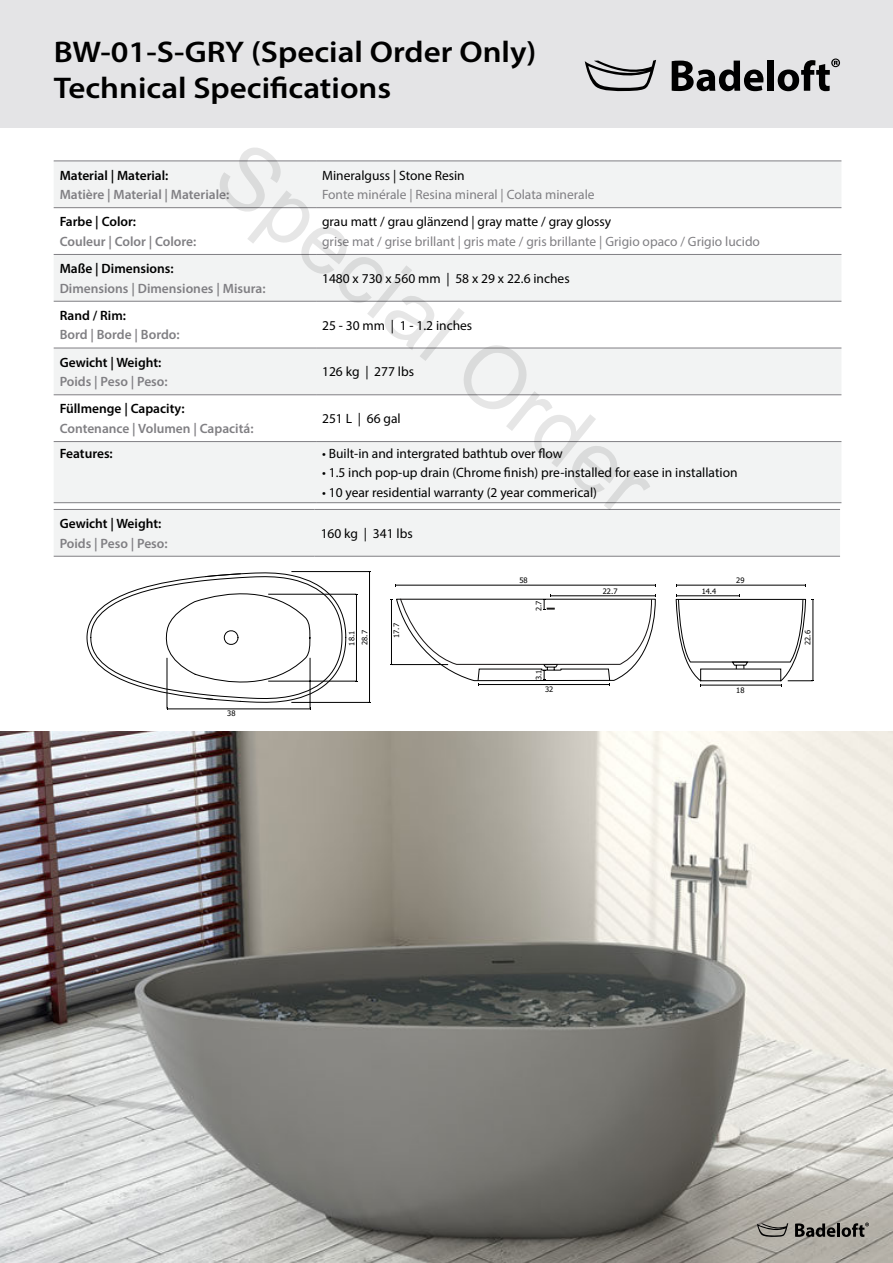
<style>
.page{position:relative;width:893px;height:1263px;background:#fff}
.page>*{position:absolute;margin:0;border:0;box-sizing:border-box;transform-origin:0 0}
.t1{font:87px "Arial";color:#000}
.t2{font:600 30px "Myriad Pro";color:#000;scale:1.1 1}
.t3{font:13.5px "Myriad Pro";color:#000}
.t4{font:600 13.5px "Myriad Pro";color:#807f83}
.t5{font:600 13.5px "Myriad Pro";color:#000}
.t6{font:13.5px "Myriad Pro";color:#807f83}
.t7{font:7.5px "Tahoma";color:#000}
</style>
<div class="page">
<div style="left:0;top:0;width:893px;height:128px;background:#e4e4e6"></div>
<svg style="left:672px;top:61px;width:91px;height:30px"></svg>
<div style="left:767px;top:61px;width:7px;height:30px;background:#000"></div>
<svg style="left:778px;top:59px;width:62px;height:32px"></svg>
<svg style="left:585px;top:60px;width:71px;height:31px"></svg>
<img style="left:0;top:731px;width:893px;height:532px">
<div style="left:54px;top:162px;width:787px;height:45px;background:#f2f3f3"></div>
<svg style="left:54px;top:255px;width:787px;height:247px;fill:#f2f3f3"></svg>
<hr style="left:54px;top:161px;width:262px;height:1px;background:#807f83">
<hr style="left:316px;top:161px;width:525px;height:1px;background:#807f83">
<hr style="left:54px;top:207px;width:262px;height:1px;background:#807f83">
<hr style="left:316px;top:207px;width:525px;height:1px;background:#807f83">
<hr style="left:54px;top:254px;width:262px;height:1px;background:#807f83">
<hr style="left:316px;top:254px;width:525px;height:1px;background:#807f83">
<hr style="left:54px;top:301px;width:262px;height:1px;background:#807f83">
<hr style="left:316px;top:301px;width:525px;height:1px;background:#807f83">
<hr style="left:54px;top:348px;width:262px;height:1px;background:#807f83">
<hr style="left:316px;top:348px;width:525px;height:1px;background:#807f83">
<hr style="left:54px;top:394px;width:262px;height:1px;background:#807f83">
<hr style="left:316px;top:394px;width:525px;height:1px;background:#807f83">
<hr style="left:54px;top:441px;width:262px;height:1px;background:#807f83">
<hr style="left:316px;top:441px;width:525px;height:1px;background:#807f83">
<hr style="left:54px;top:502px;width:262px;height:1px;background:#807f83">
<hr style="left:316px;top:502px;width:525px;height:1px;background:#807f83">
<div style="left:54px;top:510px;width:786px;height:46px;background:#f2f3f3"></div>
<hr style="left:54px;top:509px;width:261px;height:1px;background:#807f83">
<hr style="left:315px;top:509px;width:525px;height:1px;background:#807f83">
<hr style="left:54px;top:556px;width:261px;height:1px;background:#807f83">
<hr style="left:315px;top:556px;width:525px;height:1px;background:#807f83">
<svg style="left:795px;top:1223px;width:40px;height:14px"></svg>
<hr style="left:837px;top:1223px;width:3px;height:14px;background:#000">
<svg style="left:842px;top:1222px;width:27px;height:15px"></svg>
<svg style="left:757px;top:1223px;width:31px;height:14px"></svg>
<svg style="left:675px;top:584px;width:139px;height:102px"></svg>
<hr style="left:396px;top:585px;width:259px;height:1px;background:#000">
<svg style="left:390px;top:594px;width:266px;height:92px"></svg>
<hr style="left:291px;top:571px;width:79px;height:1px;background:#000">
<hr style="left:369px;top:571px;width:1px;height:131px;background:#000">
<hr style="left:268px;top:594px;width:88px;height:1px;background:#000">
<hr style="left:356px;top:594px;width:1px;height:87px;background:#000">
<hr style="left:291px;top:702px;width:78px;height:1px;background:#000">
<hr style="left:268px;top:681px;width:88px;height:1px;background:#000">
<svg style="left:87px;top:571px;width:259px;height:139px"></svg>
<p class="t2" style="left:54px;top:32px;width:440px">BW-01-S-GRY (Special Order Only)</p>
<p class="t2" style="left:54px;top:68px;width:308px">Technical Specifications</p>
<h1 class="t1" style="left:264px;top:117px;width:533px;rotate:39deg">Special Order</h1>
<p class="t5" style="left:60px;top:166px;width:110px">Material | Material:</p>
<p class="t4" style="left:60px;top:186px;width:171px">Matière | Material | Materiale:</p>
<p class="t3" style="left:322px;top:167px;width:144px">Mineralguss | Stone Resin</p>
<p class="t6" style="left:322px;top:186px;width:274px">Fonte minérale | Resina mineral | Colata minerale</p>
<p class="t5" style="left:60px;top:213px;width:78px">Farbe | Color:</p>
<p class="t4" style="left:60px;top:233px;width:138px">Couleur | Color | Colore:</p>
<p class="t3" style="left:322px;top:214px;width:291px">grau matt / grau glänzend | gray matte / gray glossy</p>
<p class="t6" style="left:322px;top:233px;width:439px">grise mat / grise brillant | gris mate / gris brillante | Grigio opaco / Grigio lucido</p>
<p class="t5" style="left:60px;top:260px;width:116px">Maße | Dimensions:</p>
<p class="t4" style="left:60px;top:280px;width:207px">Dimensions | Dimensiones | Misura:</p>
<p class="t3" style="left:322px;top:270px;width:249px">1480 x 730 x 560 mm | 58 x 29 x 22.6 inches</p>
<p class="t5" style="left:60px;top:307px;width:68px">Rand / Rim:</p>
<p class="t4" style="left:60px;top:326px;width:121px">Bord | Borde | Bordo:</p>
<p class="t3" style="left:322px;top:317px;width:152px">25 - 30 mm | 1 - 1.2 inches</p>
<p class="t5" style="left:60px;top:354px;width:103px">Gewicht | Weight:</p>
<p class="t4" style="left:60px;top:373px;width:110px">Poids | Peso | Peso:</p>
<p class="t3" style="left:322px;top:364px;width:94px">126 kg | 277 lbs</p>
<p class="t5" style="left:60px;top:400px;width:126px">Füllmenge | Capacity:</p>
<p class="t4" style="left:60px;top:420px;width:195px">Contenance | Volumen | Capacitá:</p>
<p class="t3" style="left:322px;top:410px;width:80px">251 L | 66 gal</p>
<p class="t5" style="left:60px;top:445px;width:55px">Features:</p>
<p class="t3" style="left:322px;top:445px;width:242px">• Built-in and intergrated bathtub over flow</p>
<p class="t3" style="left:322px;top:464px;width:417px">• 1.5 inch pop-up drain (Chrome finish) pre-installed for ease in installation</p>
<p class="t3" style="left:322px;top:484px;width:276px">• 10 year residential warranty (2 year commerical)</p>
<p class="t5" style="left:60px;top:515px;width:103px">Gewicht | Weight:</p>
<p class="t4" style="left:60px;top:534px;width:110px">Poids | Peso | Peso:</p>
<p class="t3" style="left:321px;top:525px;width:94px">160 kg | 341 lbs</p>
<p class="t7" style="left:227px;top:708px;width:10px">38</p>
<p class="t7" style="left:360px;top:645px;width:16px;rotate:-90deg">28.7</p>
<p class="t7" style="left:347px;top:646px;width:16px;rotate:-90deg">18.1</p>
<p class="t7" style="left:391px;top:638px;width:16px;rotate:-90deg">17.7</p>
<p class="t7" style="left:519px;top:576px;width:10px">58</p>
<p class="t7" style="left:534px;top:611px;width:12px;rotate:-90deg">2.7</p>
<p class="t7" style="left:534px;top:680px;width:12px;rotate:-90deg">3.1</p>
<p class="t7" style="left:545px;top:684px;width:10px">32</p>
<p class="t7" style="left:603px;top:586px;width:16px">22.7</p>
<p class="t7" style="left:702px;top:586px;width:16px">14.4</p>
<p class="t7" style="left:736px;top:576px;width:10px">29</p>
<p class="t7" style="left:736px;top:685px;width:10px">18</p>
<p class="t7" style="left:803px;top:645px;width:16px;rotate:-90deg">22.6</p>
</div>
